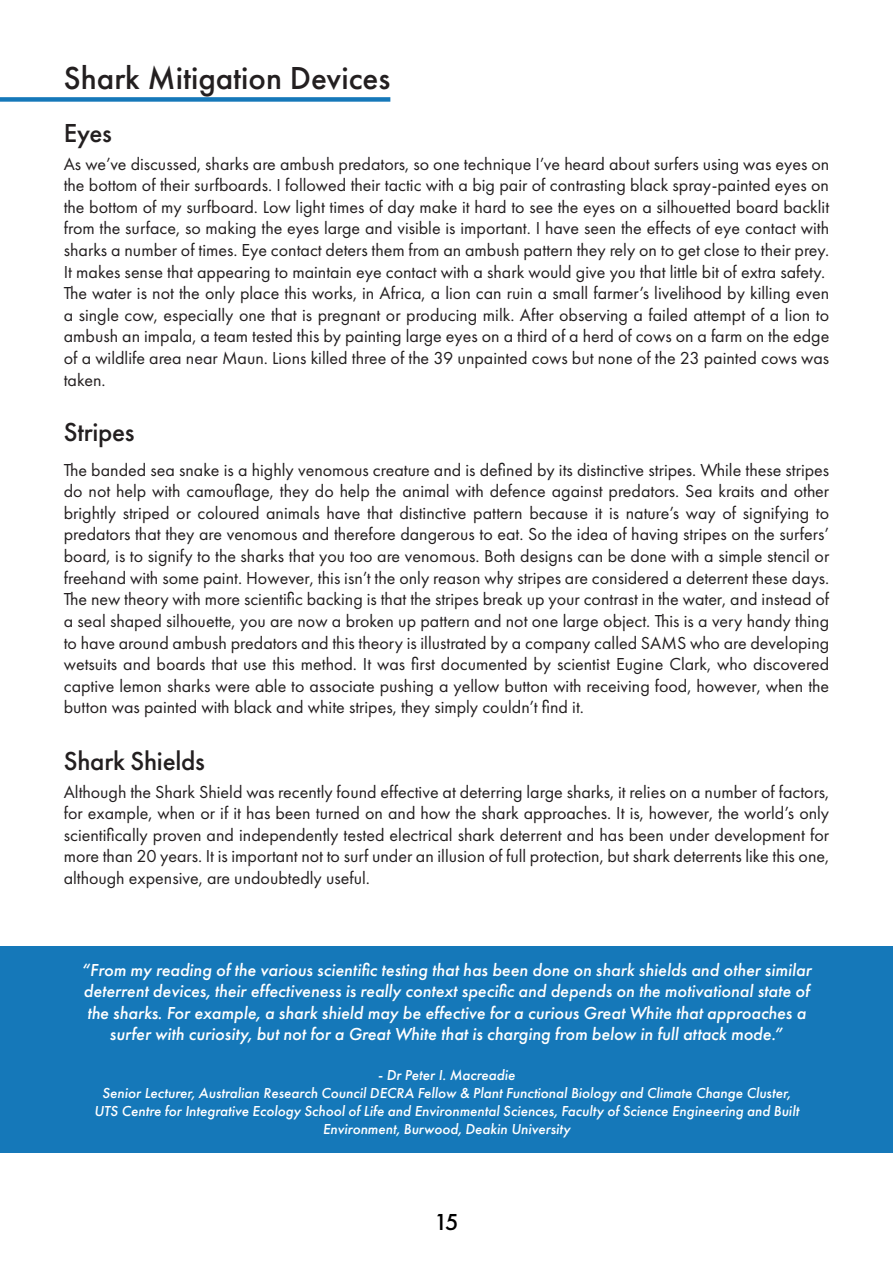
<style>
.page{position:relative;width:893px;height:1263px;background:#fff}
.page>*{position:absolute;margin:0;border:0;box-sizing:border-box;transform-origin:0 0}
.t1{font:500 33px "Futura PT";color:#231f20}
.t2{font:500 27px "Futura PT";letter-spacing:-.01em;color:#231f20}
.t3{font:500 24px "Futura PT";color:#000}
.t4{font:18px/21.6px "Futura PT";color:#231f20;text-align:justify}
.t5{font:italic 500 18px/21.6px "Futura PT";color:#fff;text-align:center}
.t6{font:italic 500 15px/18px "Futura PT";color:#fff;text-align:center}
</style>
<div class="page">
<div style="left:0;top:97px;width:390px;height:5px;background:#1578b9"></div>
<div style="left:0;top:946px;width:893px;height:207px;background:#1578b9"></div>
<p class="t1" style="left:64px;top:58px;width:328px">Shark Mitigation Devices</p>
<p class="t2" style="left:64px;top:117px;width:50px">Eyes</p>
<p class="t4" style="left:64px;top:153px;width:767px">As we’ve discussed, sharks are ambush predators, so one technique I’ve heard about surfers using was eyes on the bottom of their surfboards. I followed their tactic with a big pair of contrasting black spray-painted eyes on the bottom of my surfboard. Low light times of day make it hard to see the eyes on a silhouetted board backlit from the surface, so making the eyes large and visible is important. I have seen the effects of eye contact with sharks a number of times. Eye contact deters them from an ambush pattern they rely on to get close to their prey.<br>It makes sense that appearing to maintain eye contact with a shark would give you that little bit of extra safety.</p>
<p class="t4" style="left:64px;top:282px;width:767px">The water is not the only place this works, in Africa, a lion can ruin a small farmer’s livelihood by killing even a single cow, especially one that is pregnant or producing milk. After observing a failed attempt of a lion to ambush an impala, a team tested this by painting large eyes on a third of a herd of cows on a farm on the edge of a wildlife area near Maun. Lions killed three of the 39 unpainted cows but none of the 23 painted cows was taken.</p>
<p class="t2" style="left:64px;top:416px;width:72px">Stripes</p>
<p class="t4" style="left:64px;top:459px;width:767px">The banded sea snake is a highly venomous creature and is defined by its distinctive stripes. While these stripes do not help with camouflage, they do help the animal with defence against predators. Sea kraits and other brightly striped or coloured animals have that distinctive pattern because it is nature’s way of signifying to predators that they are venomous and therefore dangerous to eat. So the idea of having stripes on the surfers’ board, is to signify to the sharks that you too are venomous. Both designs can be done with a simple stencil or freehand with some paint. However, this isn’t the only reason why stripes are considered a deterrent these days.<br>The new theory with more scientific backing is that the stripes break up your contrast in the water, and instead of a seal shaped silhouette, you are now a broken up pattern and not one large object. This is a very handy thing to have around ambush predators and this theory is illustrated by a company called SAMS who are developing wetsuits and boards that use this method. It was first documented by scientist Eugine Clark, who discovered captive lemon sharks were able to associate pushing a yellow button with receiving food, however, when the button was painted with black and white stripes, they simply couldn’t find it.</p>
<p class="t2" style="left:64px;top:745px;width:143px">Shark Shields</p>
<p class="t4" style="left:64px;top:781px;width:767px">Although the Shark Shield was recently found effective at deterring large sharks, it relies on a number of factors, for example, when or if it has been turned on and how the shark approaches. It is, however, the world’s only scientifically proven and independently tested electrical shark deterrent and has been under development for more than 20 years. It is important not to surf under an illusion of full protection, but shark deterrents like this one, although expensive, are undoubtedly useful.</p>
<p class="t5" style="left:82px;top:959px;width:731px">“From my reading of the various scientific testing that has been done on shark shields and other similar deterrent devices, their effectiveness is really context specific and depends on the motivational state of the sharks. For example, a shark shield may be effective for a curious Great White that approaches a surfer with curiosity, but not for a Great White that is charging from below in full attack mode.”</p>
<p class="t6" style="left:378px;top:1066px;width:139px">- Dr Peter I. Macreadie</p>
<p class="t6" style="left:94px;top:1084px;width:706px">Senior Lecturer, Australian Research Council DECRA Fellow &amp; Plant Functional Biology and Climate Change Cluster,<br>UTS Centre for Integrative Ecology School of Life and Environmental Sciences, Faculty of Science Engineering and Built<br>Environment, Burwood, Deakin University</p>
<p class="t3" style="left:434px;top:1208px;width:26px">15</p>
</div>
